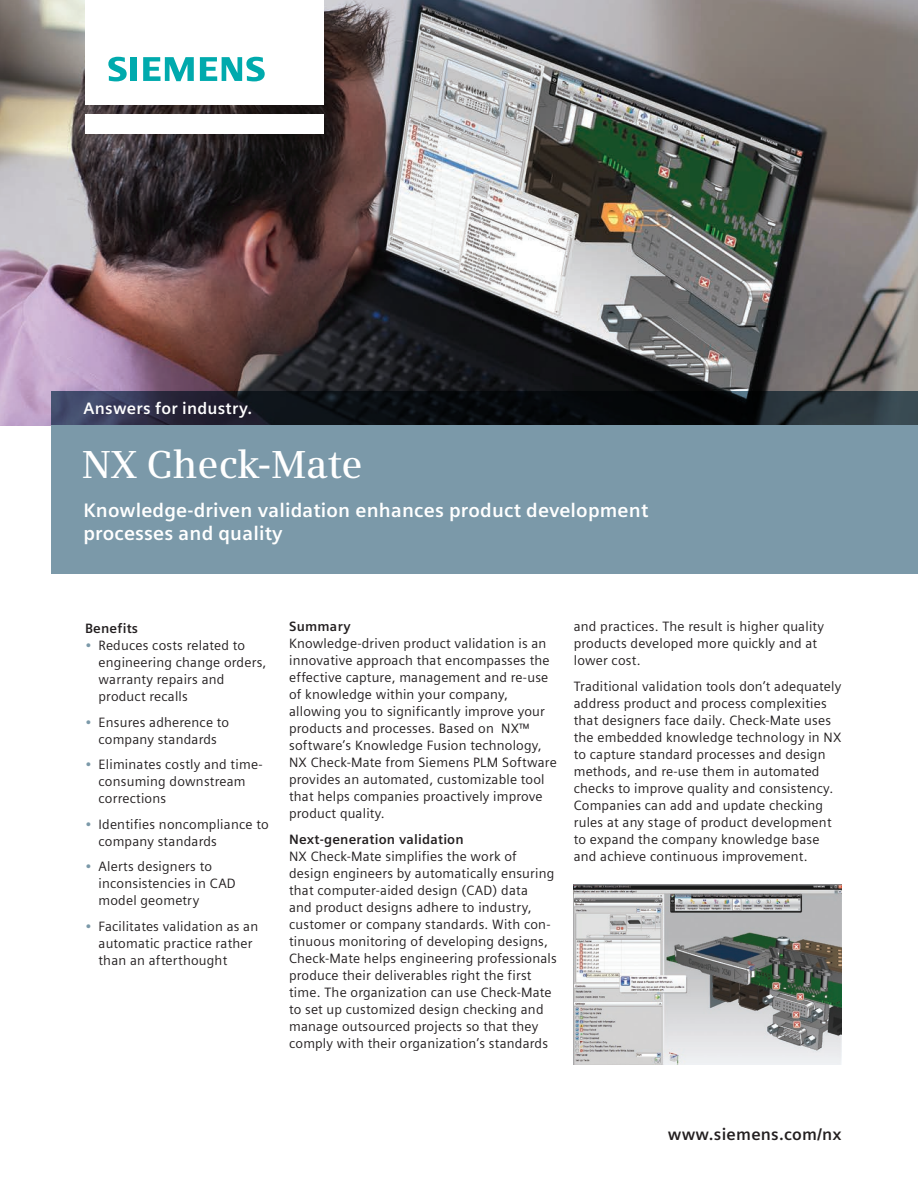
<style>
.page{position:relative;width:918px;height:1188px;background:#fff}
.page>*{position:absolute;margin:0;border:0;box-sizing:border-box;transform-origin:0 0}
.t1{font:600 39px "Siemens Serif";color:#fff}
.t2{font:700 19.5px/23.4px "Siemens Sans";letter-spacing:.01em;color:#fff}
.t3{font:700 16.5px "Siemens Sans";letter-spacing:.015em;color:#fff}
.t4{font:700 16.5px "Siemens Sans";letter-spacing:.015em;color:#231f20}
.t5{font:13.5px/17px "Siemens Sans";letter-spacing:.015em;color:#231f20}
.t6{font:700 13.5px "Siemens Sans";letter-spacing:.015em;color:#231f20}
.s1{color:#7b99a9}
</style>
<div class="page">
<img style="left:0;top:0;width:918px;height:425px">
<div style="left:85px;top:114px;width:238px;height:19px;background:#fff"></div>
<div style="left:85px;top:0;width:238px;height:105px;background:#fff"></div>
<svg style="left:108px;top:57px;width:19px;height:24px"></svg>
<div style="left:130px;top:57px;width:7px;height:24px;background:#00aaad"></div>
<svg style="left:143px;top:57px;width:51px;height:24px"></svg>
<svg style="left:200px;top:57px;width:65px;height:24px"></svg>
<svg style="left:51px;top:391px;width:867px;height:34px;background:#171c25"></svg>
<div style="left:51px;top:425px;width:867px;height:149px;background:#7b99a9"></div>
<img style="left:574px;top:884px;width:267px;height:181px">
<p class="t3" style="left:84px;top:399px;width:170px">Answers for industry.</p>
<h1 class="t1" style="left:82px;top:442px;width:282px">NX Check-Mate</h1>
<h2 class="t2" style="left:83px;top:498px;width:566px">Knowledge-driven validation enhances product development processes and quality</h2>
<p class="t6" style="left:85px;top:621px;width:55px">Benefits</p>
<p class="t5" style="left:99px;top:637px;width:169px;text-indent:-14px"><span class="s1">•</span> Reduces costs related to engineering change orders, warranty repairs and product recalls</p>
<p class="t5" style="left:85px;top:713px;width:146px;text-align:center"><span class="s1">•</span> Ensures adherence to company standards</p>
<p class="t5" style="left:99px;top:756px;width:165px;text-indent:-14px"><span class="s1">•</span> Eliminates costly and time&shy;consuming downstream corrections</p>
<p class="t5" style="left:99px;top:815px;width:172px;text-indent:-14px"><span class="s1">•</span> Identifies noncompliance to company standards</p>
<p class="t5" style="left:99px;top:858px;width:139px;text-indent:-14px"><span class="s1">•</span> Alerts designers to inconsistencies in CAD model geometry</p>
<p class="t5" style="left:99px;top:918px;width:161px;text-indent:-14px"><span class="s1">•</span> Facilitates validation as an automatic practice rather than an afterthought</p>
<p class="t6" style="left:289px;top:619px;width:63px">Summary</p>
<p class="t5" style="left:289px;top:635px;width:269px">Knowledge-driven product validation is an innovative approach that encompasses the effective capture, management and re-use of knowledge within your company, allowing you to significantly improve your products and processes. Based on NX™ software’s Knowledge Fusion technology, NX Check-Mate from Siemens PLM Software provides an automated, customizable tool that helps companies proactively improve product quality.</p>
<p class="t6" style="left:289px;top:832px;width:176px">Next-generation validation</p>
<p class="t5" style="left:289px;top:848px;width:269px">NX Check-Mate simplifies the work of design engineers by automatically ensuring that computer-aided design (CAD) data<br>and product designs adhere to industry, customer or company standards. With con&shy;tinuous monitoring of developing designs, Check-Mate helps engineering professionals produce their deliverables right the first time. The organization can use Check-Mate to set up customized design checking and manage outsourced projects so that they comply with their organization’s standards</p>
<p class="t5" style="left:574px;top:618px;width:252px">and practices. The result is higher quality products developed more quickly and at lower cost.</p>
<p class="t5" style="left:574px;top:678px;width:269px">Traditional validation tools don’t adequately address product and process complexities that designers face daily. Check-Mate uses the embedded knowledge technology in NX to capture standard processes and design methods, and re-use them in automated checks to improve quality and consistency.<br>Companies can add and update checking rules at any stage of product development to expand the company knowledge base and achieve continuous improvement.</p>
<p class="t4" style="left:668px;top:1124px;width:175px">www.siemens.com/nx</p>
</div>
